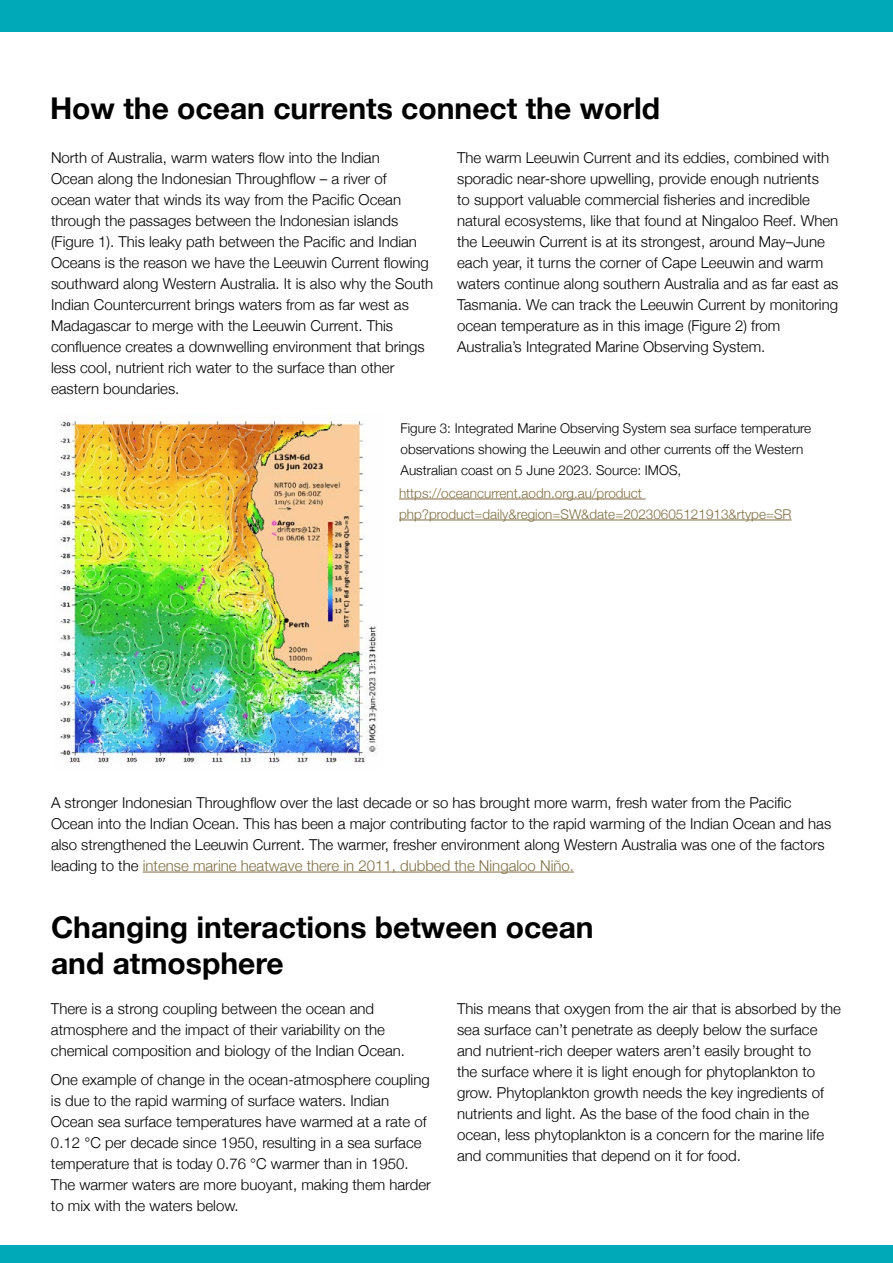
<style>
.page{position:relative;width:893px;height:1263px;background:#fff}
.page>*{position:absolute;margin:0;border:0;box-sizing:border-box;transform-origin:0 0}
.t1{font:700 30px/36px "Helvetica Neue";color:#000}
.t2{font:300 15px/21px "Helvetica Neue";color:#000}
.t3{font:300 13.5px/21px "Helvetica Neue";color:#000}
.t4{font:300 13.5px/21px "Helvetica Neue";color:#806e42}
.s1{color:#806e42}
</style>
<div class="page">
<div style="left:0;top:0;width:893px;height:32px;background:#00a9b7"></div>
<div style="left:0;top:1246px;width:893px;height:17px;background:#00a9b7"></div>
<img style="left:59px;top:414px;width:319px;height:349px">
<hr style="left:143px;top:872px;width:431px;height:1px;background:#806e42">
<hr style="left:399px;top:499px;width:247px;height:1px;background:#806e42">
<hr style="left:399px;top:520px;width:393px;height:1px;background:#806e42">
<h1 class="t1" style="left:50px;top:91px;width:612px">How the ocean currents connect the world</h1>
<p class="t2" style="left:51px;top:146px;width:384px">North of Australia, warm waters flow into the Indian<br>Ocean along the Indonesian Throughflow – a river of<br>ocean water that winds its way from the Pacific Ocean through the passages between the Indonesian islands (Figure 1). This leaky path between the Pacific and Indian Oceans is the reason we have the Leeuwin Current flowing southward along Western Australia. It is also why the South Indian Countercurrent brings waters from as far west as Madagascar to merge with the Leeuwin Current. This confluence creates a downwelling environment that brings less cool, nutrient rich water to the surface than other eastern boundaries.</p>
<p class="t2" style="left:457px;top:146px;width:383px">The warm Leeuwin Current and its eddies, combined with sporadic near-shore upwelling, provide enough nutrients<br>to support valuable commercial fisheries and incredible natural ecosystems, like that found at Ningaloo Reef. When the Leeuwin Current is at its strongest, around May–June each year, it turns the corner of Cape Leeuwin and warm waters continue along southern Australia and as far east as Tasmania. We can track the Leeuwin Current by monitoring ocean temperature as in this image (Figure 2) from Australia’s Integrated Marine Observing System.</p>
<p class="t3" style="left:400px;top:417px;width:412px">Figure 3: Integrated Marine Observing System sea surface temperature observations showing the Leeuwin and other currents off the Western<br>Australian coast on 5 June 2023. Source: IMOS,</p>
<p class="t4" style="left:399px;top:481px;width:394px">https://oceancurrent.aodn.org.au/product php?product=daily&amp;region=SW&amp;date=20230605121913&amp;rtype=SR</p>
<p class="t2" style="left:51px;top:790px;width:782px">A stronger Indonesian Throughflow over the last decade or so has brought more warm, fresh water from the Pacific Ocean into the Indian Ocean. This has been a major contributing factor to the rapid warming of the Indian Ocean and has also strengthened the Leeuwin Current. The warmer, fresher environment along Western Australia was one of the factors leading to the <span class="s1">intense marine heatwave there in 2011, dubbed the Ningaloo Niño.</span></p>
<h1 class="t1" style="left:51px;top:910px;width:544px">Changing interactions between ocean and atmosphere</h1>
<p class="t2" style="left:51px;top:997px;width:355px">There is a strong coupling between the ocean and atmosphere and the impact of their variability on the chemical composition and biology of the Indian Ocean.</p>
<p class="t2" style="left:51px;top:1068px;width:381px">One example of change in the ocean-atmosphere coupling is due to the rapid warming of surface waters. Indian Ocean sea surface temperatures have warmed at a rate of 0.12 °C per decade since 1950, resulting in a sea surface temperature that is today 0.76 °C warmer than in 1950.<br>The warmer waters are more buoyant, making them harder to mix with the waters below.</p>
<p class="t2" style="left:457px;top:997px;width:385px">This means that oxygen from the air that is absorbed by the sea surface can’t penetrate as deeply below the surface and nutrient-rich deeper waters aren’t easily brought to<br>the surface where it is light enough for phytoplankton to grow. Phytoplankton growth needs the key ingredients of nutrients and light. As the base of the food chain in the ocean, less phytoplankton is a concern for the marine life and communities that depend on it for food.</p>
</div>
